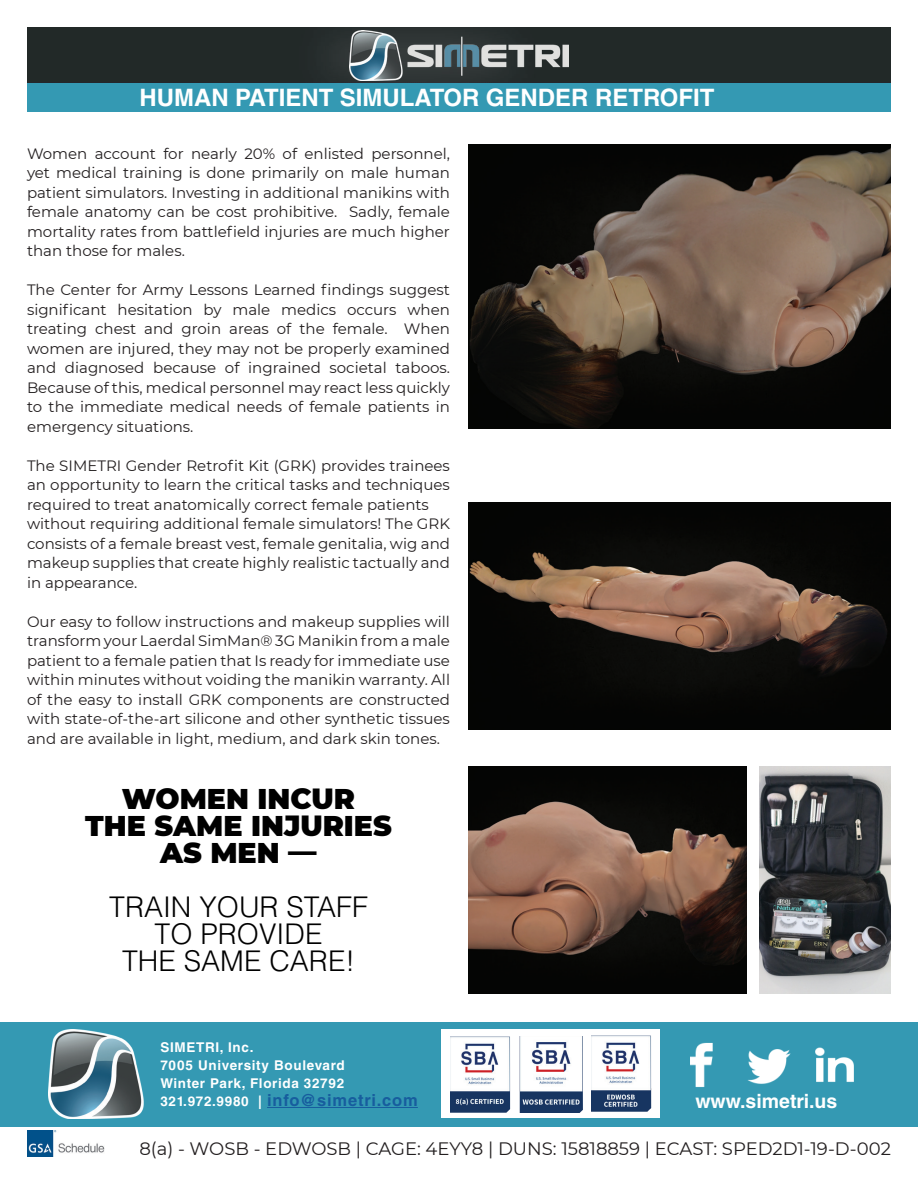
<style>
.page{position:relative;width:918px;height:1188px;background:#fff}
.page>*{position:absolute;margin:0;border:0;box-sizing:border-box;transform-origin:0 0}
.t1{font:300 28.5px/27px "Helvetica LT Std";color:#000;text-align:center}
.t2{font:900 28.5px/27px "Montserrat";color:#000;text-align:center}
.t3{font:700 24px "Helvetica LT Std";color:#fff}
.t4{font:700 19.5px "Helvetica LT Std";color:#fff}
.t5{font:18px "Montserrat";color:#231f20}
.t6{font:700 16.5px "Helvetica LT Std";letter-spacing:.05em;color:#175d9e}
.t7{font:15px/19.5px "Montserrat";color:#231f20;text-align:justify}
.t8{font:700 13.5px/18px "Helvetica LT Std";letter-spacing:.05em;color:#fff}
.s1{font-size:13.5px;color:#fff}
</style>
<div class="page">
<div style="left:0;top:1022px;width:918px;height:104px;background:#3499b3"></div>
<div style="left:27px;top:27px;width:864px;height:57px;background:#222928"></div>
<img style="left:350px;top:31px;width:218px;height:49px">
<div style="left:27px;top:84px;width:864px;height:28px;background:#3499b3"></div>
<img style="left:468px;top:144px;width:423px;height:285px">
<img style="left:759px;top:766px;width:132px;height:228px">
<img style="left:468px;top:766px;width:279px;height:228px">
<img style="left:468px;top:503px;width:423px;height:227px">
<hr style="left:267px;top:1107px;width:151px;height:1px;background:#175d9e">
<img style="left:690px;top:1042px;width:23px;height:46px">
<img style="left:747px;top:1049px;width:44px;height:35px">
<img style="left:815px;top:1047px;width:39px;height:35px">
<img style="left:48px;top:1030px;width:96px;height:88px">
<div style="left:441px;top:1030px;width:219px;height:88px;background:#fff"></div>
<img style="left:450px;top:1036px;width:202px;height:76px">
<img style="left:27px;top:1131px;width:78px;height:26px">
<h2 class="t3" style="left:140px;top:83px;width:577px">HUMAN PATIENT SIMULATOR GENDER RETROFIT</h2>
<p class="t7" style="left:27px;top:143px;width:425px">Women account for nearly 20% of enlisted personnel, yet medical training is done primarily on male human patient simulators. Investing in additional manikins with female anatomy can be cost prohibitive. Sadly, female mortality rates from battlefield injuries are much higher than those for males.</p>
<p class="t7" style="left:27px;top:280px;width:425px">The Center for Army Lessons Learned findings suggest significant hesitation by male medics occurs when treating chest and groin areas of the female. When women are injured, they may not be properly examined and diagnosed because of ingrained societal taboos.<br>Because of this, medical personnel may react less quickly to the immediate medical needs of female patients in emergency situations.</p>
<p class="t7" style="left:27px;top:455px;width:425px;text-align:left">The SIMETRI Gender Retrofit Kit (GRK) provides trainees an opportunity to learn the critical tasks and techniques required to treat anatomically correct female patients without requiring additional female simulators! The GRK consists of a female breast vest, female genitalia, wig and makeup supplies that create highly realistic tactually and in appearance.</p>
<p class="t7" style="left:27px;top:611px;width:425px">Our easy to follow instructions and makeup supplies will transform your Laerdal SimMan® 3G Manikin from a male patient to a female patien that Is ready for immediate use within minutes without voiding the manikin warranty. All of the easy to install GRK components are constructed with state-of-the-art silicone and other synthetic tissues and are available in light, medium, and dark skin tones.</p>
<h1 class="t2" style="left:85px;top:784px;width:308px">WOMEN INCUR<br>THE SAME INJURIES<br>AS MEN —</h1>
<h1 class="t1" style="left:109px;top:893px;width:260px">TRAIN YOUR STAFF<br>TO PROVIDE<br>THE SAME CARE!</h1>
<p class="t8" style="left:160px;top:1038px;width:186px">SIMETRI, Inc.<br>7005 University Boulevard<br>Winter Park, Florida 32792</p>
<p class="t6" style="left:160px;top:1090px;width:259px"><span class="s1">321.972.9980 |</span> info@simetri.com</p>
<h3 class="t4" style="left:695px;top:1089px;width:143px">www.simetri.us</h3>
<p class="t5" style="left:139px;top:1136px;width:753px">8(a) - WOSB - EDWOSB | CAGE: 4EYY8 | DUNS: 15818859 | ECAST: SPED2D1-19-D-002</p>
</div>
